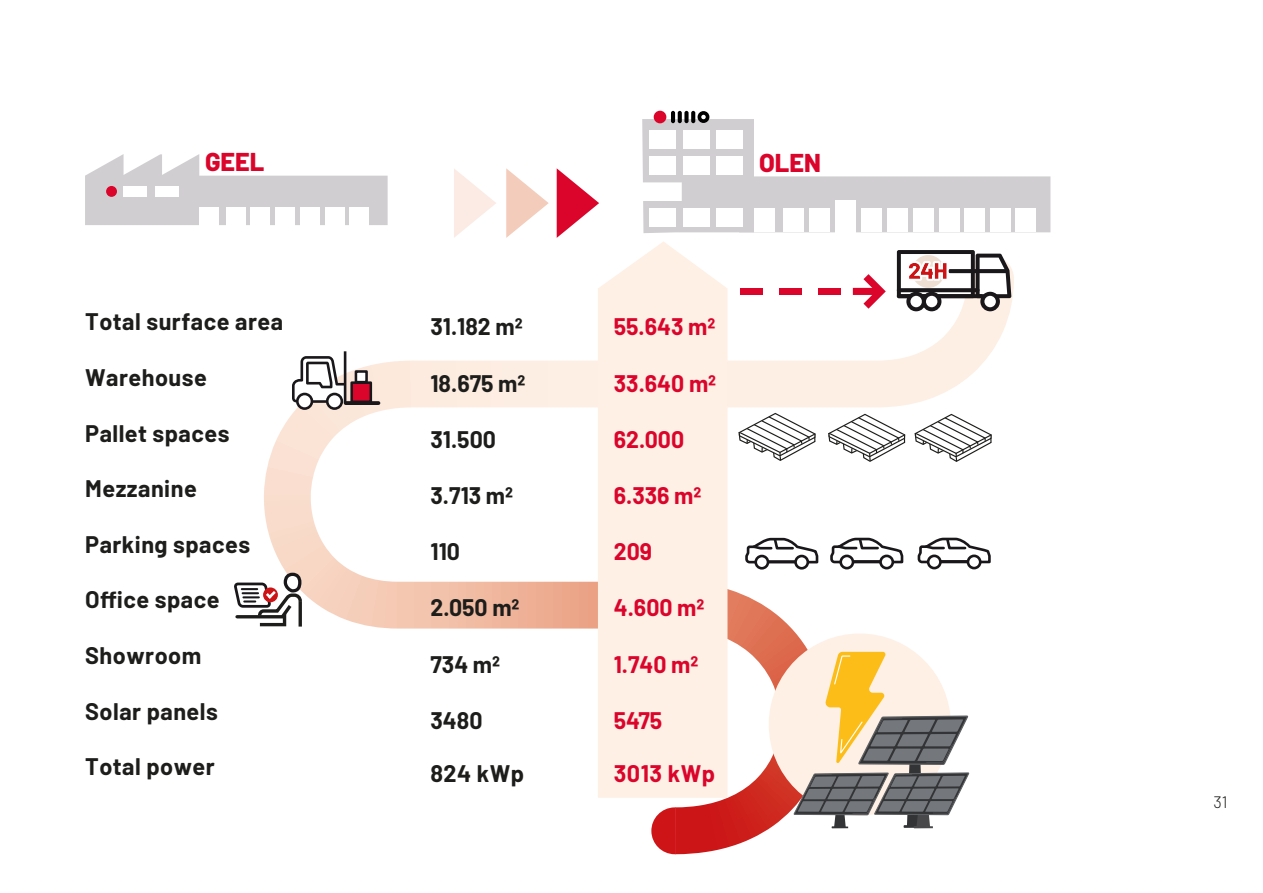
<style>
.page{position:relative;width:1263px;height:893px;background:#fff}
.page>*{position:absolute;margin:0;border:0;box-sizing:border-box;transform-origin:0 0}
.t1{font:800 25.8px "Barlow";color:#db052c}
.t2{font:700 23.4px "Barlow";letter-spacing:.02em;color:#1d1d1b}
.t3{font:700 23.4px "Barlow";color:#db052c}
.t4{font:300 16.5px "Barlow";color:#1d1d1b}
</style>
<div class="page">
<svg style="left:264px;top:279px;width:746px;height:575px"></svg>
<svg style="left:651px;top:807px;width:25px;height:47px"></svg>
<svg style="left:85px;top:154px;width:303px;height:71px"></svg>
<div style="left:199px;top:207px;width:19px;height:18px;background:#fff"></div>
<div style="left:226px;top:207px;width:19px;height:18px;background:#fff"></div>
<div style="left:251px;top:207px;width:19px;height:18px;background:#fff"></div>
<div style="left:276px;top:207px;width:19px;height:18px;background:#fff"></div>
<div style="left:300px;top:207px;width:19px;height:18px;background:#fff"></div>
<div style="left:325px;top:207px;width:19px;height:18px;background:#fff"></div>
<div style="left:350px;top:207px;width:19px;height:18px;background:#fff"></div>
<div style="left:106px;top:186px;width:11px;height:11px;background:#db052c;border-radius:50%"></div>
<div style="left:124px;top:186px;width:23px;height:11px;background:#fff"></div>
<div style="left:156px;top:186px;width:23px;height:11px;background:#fff"></div>
<svg style="left:506px;top:168px;width:43px;height:70px"></svg>
<svg style="left:454px;top:169px;width:42px;height:69px"></svg>
<svg style="left:557px;top:168px;width:42px;height:70px"></svg>
<svg style="left:745px;top:538px;width:73px;height:27px"></svg>
<div style="left:794px;top:555px;width:15px;height:15px;border:3px solid #1a171b;border-radius:50%"></div>
<div style="left:756px;top:556px;width:12px;height:12px;background:#fff;border-radius:50%"></div>
<div style="left:754px;top:555px;width:15px;height:15px;border:3px solid #1a171b;border-radius:50%"></div>
<hr style="left:768px;top:560px;width:27px;height:3px;background:#1a171b">
<svg style="left:830px;top:538px;width:73px;height:27px"></svg>
<div style="left:879px;top:555px;width:15px;height:14px;border:3px solid #1a171b;border-radius:50%"></div>
<div style="left:841px;top:556px;width:12px;height:12px;background:#fff;border-radius:50%"></div>
<div style="left:839px;top:555px;width:15px;height:14px;border:3px solid #1a171b;border-radius:50%"></div>
<hr style="left:853px;top:560px;width:27px;height:3px;background:#1a171b">
<svg style="left:918px;top:538px;width:73px;height:27px"></svg>
<div style="left:967px;top:554px;width:14px;height:15px;border:3px solid #1a171b;border-radius:50%"></div>
<div style="left:928px;top:556px;width:12px;height:12px;background:#fff;border-radius:50%"></div>
<div style="left:927px;top:554px;width:15px;height:15px;border:3px solid #1a171b;border-radius:50%"></div>
<hr style="left:941px;top:560px;width:26px;height:3px;background:#1a171b">
<svg style="left:863px;top:274px;width:23px;height:35px"></svg>
<div style="left:853px;top:288px;width:25px;height:7px;background:#db052c"></div>
<div style="left:818px;top:288px;width:23px;height:7px;background:#db052c"></div>
<div style="left:780px;top:288px;width:22px;height:7px;background:#db052c"></div>
<div style="left:741px;top:288px;width:22px;height:7px;background:#db052c"></div>
<svg style="left:737px;top:412px;width:79px;height:50px"></svg>
<svg style="left:827px;top:413px;width:79px;height:50px"></svg>
<svg style="left:914px;top:413px;width:79px;height:50px"></svg>
<div style="left:285px;top:574px;width:15px;height:17px;background:#fff;border-radius:50%"></div>
<div style="left:284px;top:573px;width:17px;height:19px;border:3px solid #1a171b;border-radius:50%"></div>
<svg style="left:234px;top:581px;width:70px;height:47px"></svg>
<svg style="left:364px;top:401px;width:14px;height:4px"></svg>
<svg style="left:292px;top:351px;width:72px;height:59px"></svg>
<div style="left:350px;top:381px;width:22px;height:22px;background:#db052c;border:3px solid #1a171b"></div>
<div style="left:355px;top:370px;width:13px;height:13px;background:#fff;border:3px solid #1a171b"></div>
<svg style="left:897px;top:250px;width:117px;height:61px"></svg>
<div style="left:598px;top:241px;width:129px;height:557px;background:#fef0e5"></div>
<svg style="left:642px;top:119px;width:408px;height:114px"></svg>
<div style="left:754px;top:208px;width:20px;height:24px;background:#fff"></div>
<div style="left:783px;top:208px;width:20px;height:24px;background:#fff"></div>
<div style="left:809px;top:208px;width:20px;height:24px;background:#fff"></div>
<div style="left:835px;top:200px;width:20px;height:32px;background:#fff"></div>
<div style="left:861px;top:208px;width:20px;height:24px;background:#fff"></div>
<div style="left:887px;top:208px;width:20px;height:24px;background:#fff"></div>
<div style="left:913px;top:208px;width:21px;height:24px;background:#fff"></div>
<div style="left:940px;top:208px;width:20px;height:24px;background:#fff"></div>
<div style="left:965px;top:208px;width:20px;height:24px;background:#fff"></div>
<div style="left:990px;top:208px;width:20px;height:24px;background:#fff"></div>
<div style="left:1015px;top:208px;width:20px;height:24px;background:#fff"></div>
<div style="left:650px;top:130px;width:26px;height:19px;background:#fff"></div>
<div style="left:683px;top:130px;width:26px;height:19px;background:#fff"></div>
<div style="left:717px;top:130px;width:26px;height:19px;background:#fff"></div>
<div style="left:650px;top:156px;width:26px;height:19px;background:#fff"></div>
<div style="left:683px;top:156px;width:26px;height:19px;background:#fff"></div>
<div style="left:717px;top:156px;width:26px;height:19px;background:#fff"></div>
<div style="left:650px;top:208px;width:26px;height:19px;background:#fff"></div>
<div style="left:683px;top:208px;width:26px;height:19px;background:#fff"></div>
<div style="left:717px;top:208px;width:26px;height:19px;background:#fff"></div>
<div style="left:654px;top:111px;width:12px;height:12px;background:#db052c;border-radius:50%"></div>
<hr style="left:671px;top:111px;width:4px;height:12px;background:#010101;border-radius:2px">
<svg style="left:678px;top:111px;width:4px;height:12px"></svg>
<svg style="left:684px;top:111px;width:4px;height:12px"></svg>
<svg style="left:691px;top:111px;width:4px;height:12px"></svg>
<div style="left:697px;top:111px;width:12px;height:12px;border:4px solid #010101;border-radius:50%"></div>
<div style="left:769px;top:633px;width:182px;height:182px;background:#fef0e5;border-radius:50%"></div>
<svg style="left:794px;top:652px;width:175px;height:176px"></svg>
<p class="t1" style="left:205px;top:142px;width:61px">GEEL</p>
<p class="t1" style="left:759px;top:143px;width:63px">OLEN</p>
<p class="t2" style="left:85px;top:305px;width:199px">Total surface area</p>
<p class="t2" style="left:85px;top:360px;width:123px">Warehouse</p>
<p class="t2" style="left:85px;top:416px;width:146px">Pallet spaces</p>
<p class="t2" style="left:85px;top:471px;width:113px">Mezzanine</p>
<p class="t2" style="left:85px;top:527px;width:166px">Parking spaces</p>
<p class="t2" style="left:85px;top:583px;width:136px">Office space</p>
<p class="t2" style="left:85px;top:638px;width:118px">Showroom</p>
<p class="t2" style="left:85px;top:694px;width:134px">Solar panels</p>
<p class="t2" style="left:85px;top:749px;width:131px">Total power</p>
<p class="t2" style="left:430px;top:310px;width:94px">31.182 m2</p>
<p class="t2" style="left:430px;top:366px;width:96px">18.675 m2</p>
<p class="t2" style="left:430px;top:422px;width:67px">31.500</p>
<p class="t2" style="left:430px;top:478px;width:84px">3.713 m2</p>
<p class="t2" style="left:430px;top:534px;width:31px">110</p>
<p class="t2" style="left:430px;top:591px;width:91px">2.050 m2</p>
<p class="t2" style="left:430px;top:647px;width:71px">734 m2</p>
<p class="t2" style="left:430px;top:703px;width:54px">3480</p>
<p class="t2" style="left:430px;top:756px;width:95px">824 kWp</p>
<p class="t3" style="left:614px;top:310px;width:103px">55.643 m2</p>
<p class="t3" style="left:614px;top:366px;width:104px">33.640 m2</p>
<p class="t3" style="left:614px;top:422px;width:72px">62.000</p>
<p class="t3" style="left:614px;top:478px;width:89px">6.336 m2</p>
<p class="t3" style="left:614px;top:534px;width:40px">209</p>
<p class="t3" style="left:614px;top:591px;width:92px">4.600 m2</p>
<p class="t3" style="left:614px;top:647px;width:86px">1.740 m2</p>
<p class="t3" style="left:614px;top:703px;width:50px">5475</p>
<p class="t3" style="left:614px;top:756px;width:103px">3013 kWp</p>
<p class="t4" style="left:1213px;top:790px;width:16px">31</p>
</div>
